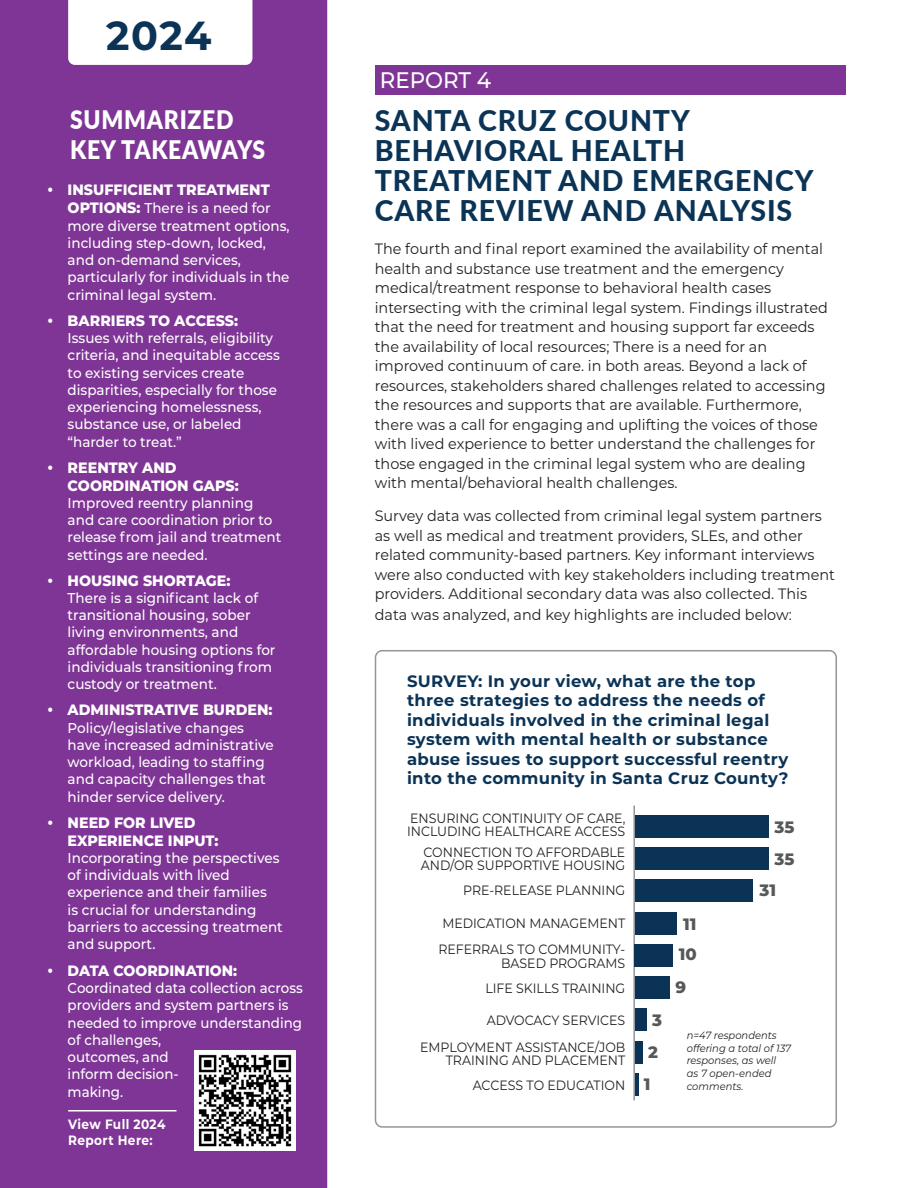
<style>
.page{position:relative;width:918px;height:1188px;background:#fff}
.page>*{position:absolute;margin:0;border:0;box-sizing:border-box;transform-origin:0 0}
.t1{font:700 40.5px "Montserrat";color:#0b3355}
.t2{font:800 28.5px/30px "Lato";letter-spacing:.03em;color:#0b3355}
.t3{font:900 25.5px/30px "Lato";letter-spacing:.03em;color:#fff;scale:.9 1}
.t4{font:500 22.5px "Montserrat";color:#fff;scale:.95 1}
.t5{font:700 16.5px/19.5px "Montserrat";letter-spacing:.02em;color:#0b3355}
.t6{font:800 16.5px "Montserrat";color:#57585a}
.t7{font:15px/19.5px "Montserrat";color:#231f20;scale:.96 1}
.t8{font:800 15px/18px "Montserrat";color:#fff;scale:.95 1}
.t9{font:800 15px "Montserrat";color:#fff;scale:.94 1}
.t10{font:500 14.25px/17.2px "Montserrat";color:#fff;scale:.95 1}
.t11{font:500 14.25px/17.2px "Montserrat";color:#fff;scale:.94 1}
.t12{font:13.5px/13.5px "Montserrat";color:#231f20;scale:.93 1}
.t13{font:700 13.5px/16.5px "Montserrat";letter-spacing:.03em;color:#fff;scale:.9 1}
.t14{font:italic 10.5px/12.6px "Montserrat";color:#231f20;scale:.95 1}
.s1{font-weight:800;font-size:15px}
</style>
<div class="page">
<div style="left:0;top:0;width:327px;height:1188px;background:#7f3595"></div>
<svg style="left:68px;top:0;width:184px;height:65px"></svg>
<hr style="left:633px;top:806px;width:2px;height:294px;background:#939598">
<div style="left:635px;top:815px;width:133px;height:23px;background:#0b3355"></div>
<div style="left:635px;top:848px;width:133px;height:22px;background:#0b3355"></div>
<div style="left:635px;top:880px;width:118px;height:22px;background:#0b3355"></div>
<div style="left:635px;top:912px;width:42px;height:22px;background:#0b3355"></div>
<div style="left:635px;top:944px;width:38px;height:23px;background:#0b3355"></div>
<div style="left:635px;top:976px;width:34px;height:23px;background:#0b3355"></div>
<div style="left:635px;top:1041px;width:8px;height:22px;background:#0b3355"></div>
<div style="left:635px;top:1009px;width:11px;height:22px;background:#0b3355"></div>
<hr style="left:635px;top:1073px;width:4px;height:23px;background:#0b3355">
<div style="left:375px;top:650px;width:462px;height:478px;border:2px solid #939598;border-radius:7px"></div>
<div style="left:375px;top:65px;width:471px;height:29px;background:#7f3595"></div>
<hr style="left:68px;top:1110px;width:109px;height:2px;background:#fff">
<img style="left:195px;top:1050px;width:101px;height:101px">
<p class="t1" style="left:106px;top:6px;width:107px">2024</p>
<p class="t3" style="left:70px;top:103px;width:218px">SUMMARIZED<br>KEY TAKEAWAYS</p>
<p class="t8" style="left:47px;top:180px;width:236px">• INSUFFICIENT TREATMENT</p>
<p class="t10" style="left:68px;top:199px;width:235px"><span class="s1">OPTIONS:</span> There is a need for more diverse treatment options, including step-down, locked, and on-demand services, particularly for individuals in the criminal legal system.</p>
<p class="t8" style="left:47px;top:311px;width:202px">• BARRIERS TO ACCESS:</p>
<p class="t10" style="left:68px;top:329px;width:225px">Issues with referrals, eligibility criteria, and inequitable access to existing services create disparities, especially for those experiencing homelessness, substance use, or labeled “harder to treat.”</p>
<p class="t8" style="left:68px;top:457px;width:182px;text-indent:-20px">• REENTRY AND<br>COORDINATION GAPS:</p>
<p class="t10" style="left:68px;top:494px;width:226px">Improved reentry planning and care coordination prior to release from jail and treatment settings are needed.</p>
<p class="t8" style="left:47px;top:571px;width:194px">• HOUSING SHORTAGE:</p>
<p class="t10" style="left:68px;top:589px;width:220px">There is a significant lack of transitional housing, sober living environments, and affordable housing options for individuals transitioning from custody or treatment.</p>
<p class="t8" style="left:47px;top:700px;width:239px">• ADMINISTRATIVE BURDEN:</p>
<p class="t10" style="left:68px;top:718px;width:218px">Policy/legislative changes have increased administrative workload, leading to staffing and capacity challenges that hinder service delivery.</p>
<p class="t8" style="left:68px;top:813px;width:160px;text-indent:-20px">• NEED FOR LIVED<br>EXPERIENCE INPUT:</p>
<p class="t10" style="left:68px;top:849px;width:228px">Incorporating the perspectives of individuals with lived experience and their families<br>is crucial for understanding barriers to accessing treatment and support.</p>
<p class="t9" style="left:47px;top:959px;width:203px">• DATA COORDINATION:</p>
<p class="t11" style="left:68px;top:979px;width:252px">Coordinated data collection across providers and system partners is needed to improve understanding of challenges,<br>outcomes, and<br>inform decision-<br>making.</p>
<p class="t13" style="left:68px;top:1115px;width:110px">View Full 2024<br>Report Here:</p>
<p class="t4" style="left:380px;top:64px;width:119px">REPORT 4</p>
<p class="t2" style="left:375px;top:104px;width:440px">SANTA CRUZ COUNTY<br>BEHAVIORAL HEALTH<br>TREATMENT AND EMERGENCY<br>CARE REVIEW AND ANALYSIS</p>
<p class="t7" style="left:375px;top:239px;width:473px">The fourth and final report examined the availability of mental health and substance use treatment and the emergency medical/treatment response to behavioral health cases intersecting with the criminal legal system. Findings illustrated that the need for treatment and housing support far exceeds the availability of local resources; There is a need for an improved continuum of care. in both areas. Beyond a lack of resources, stakeholders shared challenges related to accessing the resources and supports that are available. Furthermore, there was a call for engaging and uplifting the voices of those with lived experience to better understand the challenges for those engaged in the criminal legal system who are dealing with mental/behavioral health challenges.</p>
<p class="t7" style="left:375px;top:506px;width:481px">Survey data was collected from criminal legal system partners as well as medical and treatment providers, SLEs, and other related community-based partners. Key informant interviews were also conducted with key stakeholders including treatment providers. Additional secondary data was also collected. This data was analyzed, and key highlights are included below:</p>
<p class="t5" style="left:407px;top:670px;width:383px">SURVEY: In your view, what are the top three strategies to address the needs of individuals involved in the criminal legal system with mental health or substance abuse issues to support successful reentry into the community in Santa Cruz County?</p>
<p class="t12" style="left:407px;top:811px;width:236px">ENSURING CONTINUITY OF CARE,<br>INCLUDING HEALTHCARE ACCESS</p>
<p class="t12" style="left:421px;top:845px;width:221px">CONNECTION TO AFFORDABLE<br>AND/OR SUPPORTIVE HOUSING</p>
<p class="t12" style="left:463px;top:883px;width:176px">PRE-RELEASE PLANNING</p>
<p class="t12" style="left:442px;top:916px;width:198px">MEDICATION MANAGEMENT</p>
<p class="t12" style="left:438px;top:942px;width:203px;text-align:right">REFERRALS TO COMMUNITY-<br>BASED PROGRAMS</p>
<p class="t12" style="left:485px;top:981px;width:152px">LIFE SKILLS TRAINING</p>
<p class="t12" style="left:487px;top:1013px;width:151px">ADVOCACY SERVICES</p>
<p class="t12" style="left:420px;top:1040px;width:222px;text-align:right">EMPLOYMENT ASSISTANCE/JOB<br>TRAINING AND PLACEMENT</p>
<p class="t12" style="left:473px;top:1078px;width:166px">ACCESS TO EDUCATION</p>
<p class="t6" style="left:652px;top:1008px;width:11px">3</p>
<p class="t6" style="left:648px;top:1040px;width:11px">2</p>
<p class="t6" style="left:644px;top:1072px;width:8px">1</p>
<p class="t6" style="left:775px;top:815px;width:21px">35</p>
<p class="t6" style="left:775px;top:847px;width:21px">35</p>
<p class="t6" style="left:683px;top:912px;width:15px">11</p>
<p class="t6" style="left:679px;top:942px;width:19px">10</p>
<p class="t6" style="left:675px;top:975px;width:12px">9</p>
<p class="t6" style="left:759px;top:879px;width:18px">31</p>
<p class="t14" style="left:687px;top:1029px;width:111px">n=47 respondents offering a total of 137 responses, as well<br>as 7 open-ended comments.</p>
</div>
